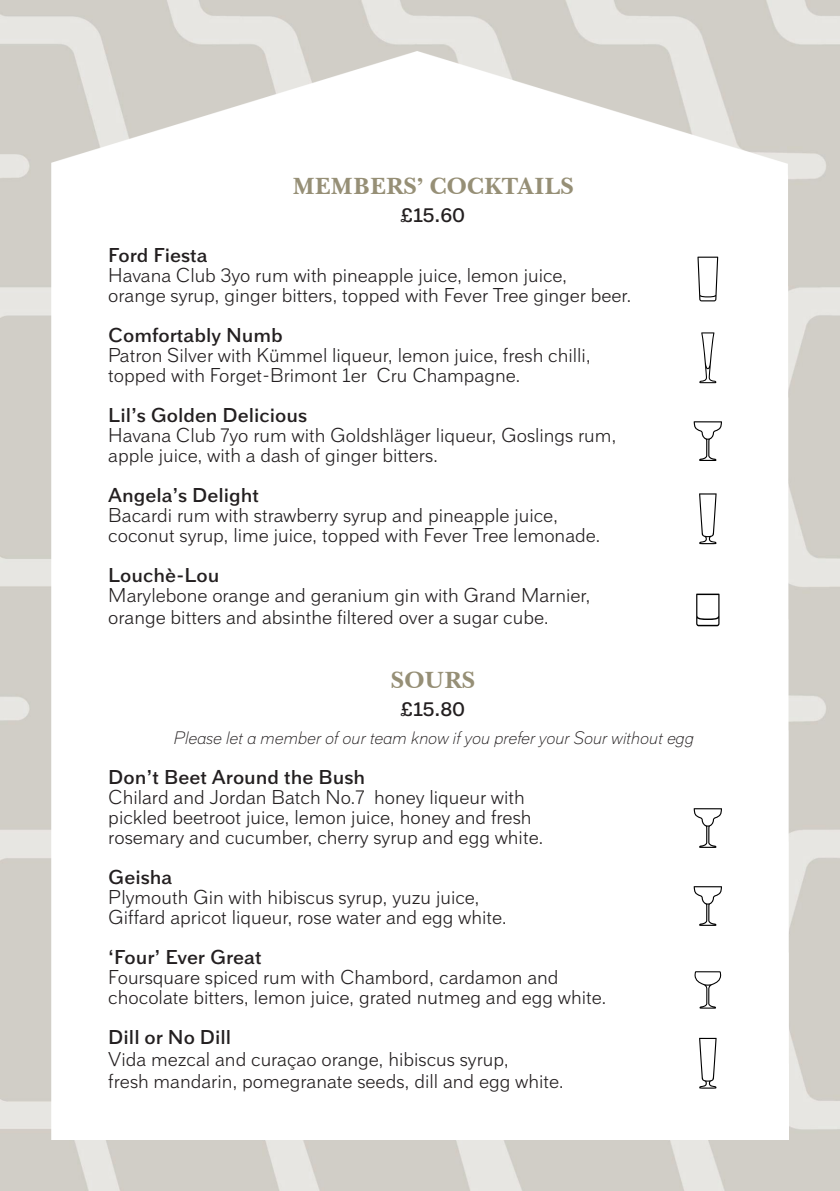
<style>
.page{position:relative;width:840px;height:1191px;background:#fff}
.page>*{position:absolute;margin:0;border:0;box-sizing:border-box;transform-origin:0 0}
.t1{font:700 24px "Baskerville BT";color:#968f76}
.t2{font:300 20px "Armitage";color:#231f20}
.t3{font:600 20px "Armitage";color:#231f20}
.t4{font:italic 100 18px "Armitage";color:#231f20}
</style>
<div class="page">
<img style="left:0;top:0;width:839px;height:1191px">
<img style="left:51px;top:51px;width:737px;height:1088px">
<svg style="left:697px;top:257px;width:20px;height:44px"></svg>
<svg style="left:694px;top:971px;width:26px;height:37px"></svg>
<svg style="left:698px;top:1035px;width:18px;height:53px"></svg>
<svg style="left:695px;top:593px;width:24px;height:33px"></svg>
<svg style="left:698px;top:491px;width:18px;height:53px"></svg>
<svg style="left:693px;top:886px;width:28px;height:40px"></svg>
<svg style="left:693px;top:808px;width:28px;height:40px"></svg>
<svg style="left:693px;top:421px;width:28px;height:40px"></svg>
<svg style="left:699px;top:332px;width:17px;height:51px"></svg>
<p class="t1" style="left:292px;top:171px;width:283px">MEMBERS’ COCKTAILS</p>
<p class="t3" style="left:400px;top:203px;width:66px">£15.60</p>
<p class="t3" style="left:108px;top:243px;width:101px">Ford Fiesta</p>
<p class="t2" style="left:108px;top:263px;width:460px">Havana Club 3yo rum with pineapple juice, lemon juice,</p>
<p class="t2" style="left:108px;top:283px;width:524px">orange syrup, ginger bitters, topped with Fever Tree ginger beer.</p>
<p class="t3" style="left:108px;top:323px;width:176px">Comfortably Numb</p>
<p class="t2" style="left:108px;top:343px;width:484px">Patron Silver with Kümmel liqueur, lemon juice, fresh chilli,</p>
<p class="t2" style="left:108px;top:363px;width:413px">topped with Forget-Brimont 1er Cru Champagne.</p>
<p class="t3" style="left:108px;top:403px;width:200px">Lil’s Golden Delicious</p>
<p class="t2" style="left:108px;top:423px;width:509px">Havana Club 7yo rum with Goldshläger liqueur, Goslings rum,</p>
<p class="t2" style="left:108px;top:443px;width:331px">apple juice, with a dash of ginger bitters.</p>
<p class="t3" style="left:108px;top:483px;width:152px">Angela’s Delight</p>
<p class="t2" style="left:108px;top:503px;width:451px">Bacardi rum with strawberry syrup and pineapple juice,</p>
<p class="t2" style="left:108px;top:523px;width:493px">coconut syrup, lime juice, topped with Fever Tree lemonade.</p>
<p class="t3" style="left:108px;top:563px;width:113px">Louchè-Lou</p>
<p class="t2" style="left:108px;top:583px;width:483px">Marylebone orange and geranium gin with Grand Marnier,</p>
<p class="t2" style="left:108px;top:605px;width:441px">orange bitters and absinthe filtered over a sugar cube.</p>
<p class="t1" style="left:390px;top:665px;width:86px">SOURS</p>
<p class="t3" style="left:400px;top:697px;width:66px">£15.80</p>
<p class="t4" style="left:173px;top:727px;width:521px">Please let a member of our team know if you prefer your Sour without egg</p>
<p class="t3" style="left:108px;top:765px;width:258px">Don’t Beet Around the Bush</p>
<p class="t2" style="left:108px;top:785px;width:418px">Chilard and Jordan Batch No.7 honey liqueur with</p>
<p class="t2" style="left:108px;top:805px;width:424px">pickled beetroot juice, lemon juice, honey and fresh</p>
<p class="t2" style="left:108px;top:825px;width:436px">rosemary and cucumber, cherry syrup and egg white.</p>
<p class="t3" style="left:108px;top:865px;width:65px">Geisha</p>
<p class="t2" style="left:108px;top:885px;width:372px">Plymouth Gin with hibiscus syrup, yuzu juice,</p>
<p class="t2" style="left:108px;top:905px;width:400px">Giffard apricot liqueur, rose water and egg white.</p>
<p class="t3" style="left:108px;top:945px;width:155px">‘Four’ Ever Great</p>
<p class="t2" style="left:108px;top:965px;width:451px">Foursquare spiced rum with Chambord, cardamon and</p>
<p class="t2" style="left:108px;top:985px;width:499px">chocolate bitters, lemon juice, grated nutmeg and egg white.</p>
<p class="t3" style="left:108px;top:1025px;width:124px">Dill or No Dill</p>
<p class="t2" style="left:108px;top:1047px;width:401px">Vida mezcal and curaçao orange, hibiscus syrup,</p>
<p class="t2" style="left:108px;top:1069px;width:456px">fresh mandarin, pomegranate seeds, dill and egg white.</p>
</div>
